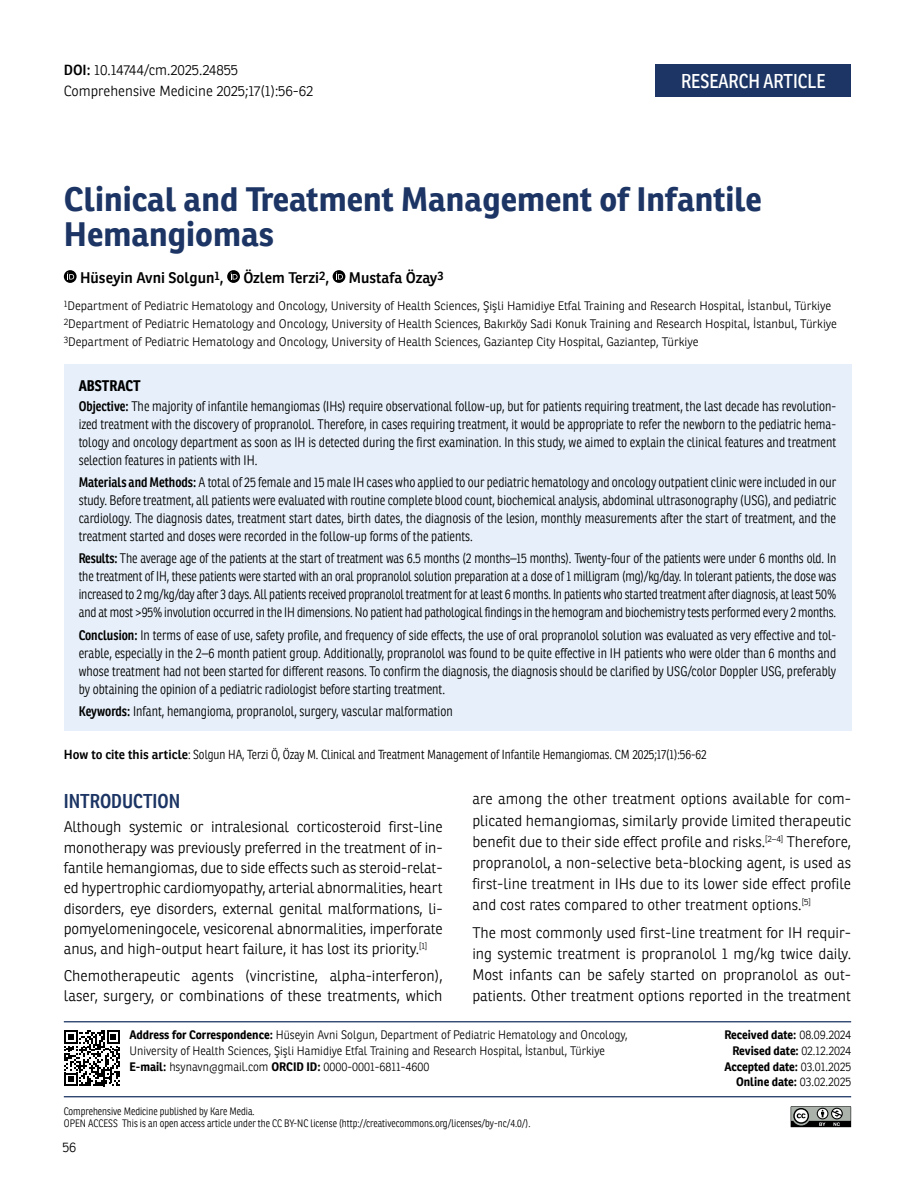
<style>
.page{position:relative;width:915px;height:1191px;background:#fff}
.page>*{position:absolute;margin:0;border:0;box-sizing:border-box;transform-origin:0 0}
.t1{font:700 33px/34.5px "Ronnia";color:#1c3564}
.t2{font:19.5px "Ronnia Cond";color:#fff}
.t3{font:600 19.5px "Ronnia Cond";color:#1c3564}
.t4{font:300 15px/21.1px "Ronnia";color:#000;text-align:justify}
.t5{font:600 15px "Ronnia";color:#000}
.t6{font:700 15px "Ronnia Cond";color:#000}
.t7{font:300 14.25px/21.5px "Ronnia";color:#000}
.t8{font:300 13.5px/18px "Ronnia Cond";color:#000;text-align:justify}
.t9{font:300 13.5px "Ronnia";color:#000}
.t10{font:300 12.75px "Ronnia Cond";color:#000}
.t11{font:300 12px/18px "Ronnia";color:#000}
.t12{font:300 12px/15.8px "Ronnia";color:#000;scale:.95 1}
.t13{font:700 12px/15.8px "Ronnia";color:#000;text-align:right;scale:.95 1}
.t14{font:300 10.5px/12px "Ronnia Cond";color:#000}
.s1{font-weight:600}
.s2{font-family:"Ronnia";font-weight:600}
.s3{font-weight:700}
.s4{font-weight:300}
</style>
<div class="page">
<hr style="left:64px;top:1096px;width:786px;height:1px;background:#1c3564">
<svg style="left:790px;top:1106px;width:62px;height:22px"></svg>
<svg style="left:64px;top:270px;width:13px;height:13px"></svg>
<svg style="left:67px;top:272px;width:7px;height:7px"></svg>
<svg style="left:227px;top:270px;width:13px;height:13px"></svg>
<svg style="left:230px;top:272px;width:7px;height:7px"></svg>
<svg style="left:332px;top:270px;width:13px;height:13px"></svg>
<svg style="left:336px;top:272px;width:7px;height:7px"></svg>
<div style="left:655px;top:64px;width:195px;height:32px;background:#1c3564"></div>
<svg style="left:64px;top:1030px;width:56px;height:56px"></svg>
<hr style="left:64px;top:1021px;width:786px;height:1px;background:#1c3564">
<div style="left:64px;top:364px;width:786px;height:366px;background:#e7f0fa"></div>
<p class="t7" style="left:64px;top:59px;width:251px"><span class="s1">DOI:</span> 10.14744/cm.2025.24855<br>Comprehensive Medicine 2025;17(1):56-62</p>
<h2 class="t2" style="left:680px;top:68px;width:146px">RESEARCH ARTICLE</h2>
<h1 class="t1" style="left:64px;top:182px;width:699px">Clinical and Treatment Management of Infantile<br>Hemangiomas</h1>
<p class="t5" style="left:80px;top:268px;width:145px">Hüseyin Avni Solgun<sup>1</sup>,</p>
<p class="t5" style="left:243px;top:268px;width:87px">Özlem Terzi<sup>2</sup>,</p>
<p class="t5" style="left:349px;top:268px;width:96px">Mustafa Özay<sup>3</sup></p>
<p class="t11" style="left:64px;top:297px;width:774px"><sup>1</sup>Department of Pediatric Hematology and Oncology, University of Health Sciences, Şişli Hamidiye Etfal Training and Research Hospital, İstanbul, Türkiye<br><sup>2</sup>Department of Pediatric Hematology and Oncology, University of Health Sciences, Bakırköy Sadi Konuk Training and Research Hospital, İstanbul, Türkiye<br><sup>3</sup>Department of Pediatric Hematology and Oncology, University of Health Sciences, Gaziantep City Hospital, Gaziantep, Türkiye</p>
<p class="t6" style="left:79px;top:375px;width:63px">ABSTRACT</p>
<p class="t8" style="left:79px;top:397px;width:758px"><span class="s1">Objective:</span> The majority of infantile hemangiomas (IHs) require observational follow-up, but for patients requiring treatment, the last decade has revolution&shy;ized treatment with the discovery of propranolol. Therefore, in cases requiring treatment, it would be appropriate to refer the newborn to the pediatric hema&shy;tology and oncology department as soon as IH is detected during the first examination. In this study, we aimed to explain the clinical features and treatment selection features in patients with IH.</p>
<p class="t8" style="left:79px;top:473px;width:758px"><span class="s1">Materials and Methods:</span> A total of 25 female and 15 male IH cases who applied to our pediatric hematology and oncology outpatient clinic were included in our study. Before treatment, all patients were evaluated with routine complete blood count, biochemical analysis, abdominal ultrasonography (USG), and pediatric cardiology. The diagnosis dates, treatment start dates, birth dates, the diagnosis of the lesion, monthly measurements after the start of treatment, and the treatment started and doses were recorded in the follow-up forms of the patients.</p>
<p class="t8" style="left:79px;top:549px;width:758px"><span class="s1">Results:</span> The average age of the patients at the start of treatment was 6.5 months (2 months–15 months). Twenty-four of the patients were under 6 months old. In the treatment of IH, these patients were started with an oral propranolol solution preparation at a dose of 1 milligram (mg)/kg/day. In tolerant patients, the dose was increased to 2 mg/kg/day after 3 days. All patients received propranolol treatment for at least 6 months. In patients who started treatment after diagnosis, at least 50% and at most &gt;95% involution occurred in the IH dimensions. No patient had pathological findings in the hemogram and biochemistry tests performed every 2 months.</p>
<p class="t8" style="left:79px;top:626px;width:758px"><span class="s1">Conclusion:</span> In terms of ease of use, safety profile, and frequency of side effects, the use of oral propranolol solution was evaluated as very effective and tol&shy;erable, especially in the 2–6 month patient group. Additionally, propranolol was found to be quite effective in IH patients who were older than 6 months and whose treatment had not been started for different reasons. To confirm the diagnosis, the diagnosis should be clarified by USG/color Doppler USG, preferably by obtaining the opinion of a pediatric radiologist before starting treatment.</p>
<p class="t8" style="left:79px;top:702px;width:375px"><span class="s1">Keywords:</span> Infant, hemangioma, propranolol, surgery, vascular malformation</p>
<p class="t10" style="left:64px;top:746px;width:644px"><span class="s2">How to cite this article</span>: Solgun HA, Terzi Ö, Özay M. Clinical and Treatment Management of Infantile Hemangiomas. CM 2025;17(1):56-62</p>
<h2 class="t3" style="left:64px;top:789px;width:118px">INTRODUCTION</h2>
<p class="t4" style="left:64px;top:817px;width:380px;line-height:20.2px">Although systemic or intralesional corticosteroid first-line monotherapy was previously preferred in the treatment of in&shy;fantile hemangiomas, due to side effects such as steroid-relat&shy;ed hypertrophic cardiomyopathy, arterial abnormalities, heart disorders, eye disorders, external genital malformations, li&shy;pomyelomeningocele, vesicorenal abnormalities, imperforate anus, and high-output heart failure, it has lost its priority.<sup>[1]</sup></p>
<p class="t4" style="left:64px;top:965px;width:380px;line-height:20.2px">Chemotherapeutic agents (vincristine, alpha-interferon), laser, surgery, or combinations of these treatments, which</p>
<p class="t4" style="left:472px;top:788px;width:380px">are among the other treatment options available for com&shy;plicated hemangiomas, similarly provide limited therapeutic benefit due to their side effect profile and risks.<sup>[2–4]</sup> Therefore, propranolol, a non-selective beta-blocking agent, is used as first-line treatment in IHs due to its lower side effect profile and cost rates compared to other treatment options.<sup>[5]</sup></p>
<p class="t4" style="left:472px;top:922px;width:380px">The most commonly used first-line treatment for IH requir&shy;ing systemic treatment is propranolol 1 mg/kg twice daily.<br>Most infants can be safely started on propranolol as out&shy;patients. Other treatment options reported in the treatment</p>
<p class="t12" style="left:129px;top:1027px;width:525px"><span class="s3">Address for Correspondence:</span> Hüseyin Avni Solgun, Department of Pediatric Hematology and Oncology,<br>University of Health Sciences, Şişli Hamidiye Etfal Training and Research Hospital, İstanbul, Türkiye<br><span class="s3">E-mail:</span> hsynavn@gmail.com <span class="s3">ORCID ID:</span> 0000-0001-6811-4600</p>
<p class="t13" style="left:724px;top:1027px;width:135px">Received date: <span class="s4">08.09.2024<br></span>Revised date: <span class="s4">02.12.2024<br></span>Accepted date: <span class="s4">03.01.2025<br></span>Online date: <span class="s4">03.02.2025</span></p>
<p class="t14" style="left:64px;top:1105px;width:468px">Comprehensive Medicine published by Kare Media.<br>OPEN ACCESS This is an open access article under the CC BY-NC license (http://creativecommons.org/licenses/by-nc/4.0/).</p>
<p class="t9" style="left:62px;top:1139px;width:15px">56</p>
</div>
